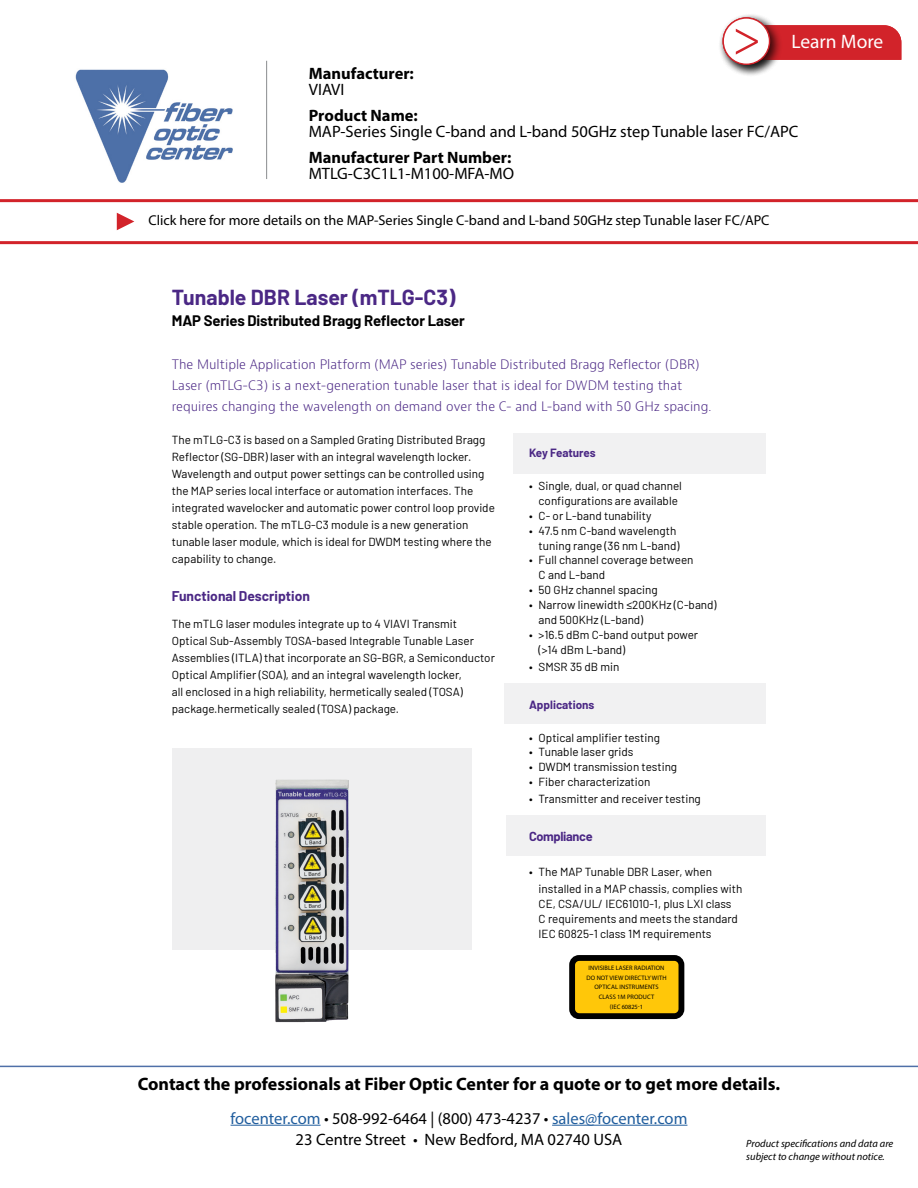
<style>
.page{position:relative;width:918px;height:1188px;background:#fff}
.page>*{position:absolute;margin:0;border:0;box-sizing:border-box;transform-origin:0 0}
.t1{font:51px "Minion Pro";color:#d2232a}
.t2{font:700 21.3px "Barlow";color:#4b2885}
.t3{font:19.5px "Myriad Pro";color:#fff}
.t4{font:700 18px "Myriad Pro";color:#000}
.t5{font:16.5px/16.5px "Myriad Pro";color:#000}
.t6{font:16.5px "Myriad Pro";color:#215e9e}
.t7{font:700 16.5px/16.5px "Myriad Pro";color:#000}
.t8{font:700 14.85px "Barlow";letter-spacing:-.01em;color:#000}
.t9{font:14.25px "Myriad Pro";color:#000}
.t10{font:700 13.8px "Barlow";color:#4b2885}
.t11{font:300 12.75px/21.3px "Bernino Sans";color:#4b2885}
.t12{font:700 12.75px "Barlow";letter-spacing:-.025em;color:#4b2885}
.t13{font:11.7px/17px "Barlow";color:#000}
.t14{font:700 11.7px "Barlow";color:#4b2885}
.t15{font:italic 10.5px "Myriad Pro";color:#000}
.t16{font:6.45px/9.8px "Myriad Pro";letter-spacing:.01em;color:#000;text-align:center}
.s1{font-weight:400}
.s2{font-weight:700}
.s3{color:#000}
</style>
<div class="page">
<hr style="left:231px;top:1125px;width:90px;height:1px;background:#215e9e">
<hr style="left:552px;top:1125px;width:135px;height:1px;background:#215e9e">
<hr style="left:0;top:1066px;width:918px;height:1px;background:#4f70a8">
<img style="left:75px;top:69px;width:158px;height:114px">
<hr style="left:266px;top:61px;width:1px;height:118px;background:#8a8c8e">
<hr style="left:0;top:241px;width:918px;height:3px;background:#d2232a">
<svg style="left:117px;top:213px;width:17px;height:17px"></svg>
<div style="left:783px;top:25px;width:118px;height:35px;background:#d2232a"></div>
<div style="left:718px;top:13px;width:65px;height:64px;background:#000;opacity:.75"></div>
<div style="left:723px;top:18px;width:47px;height:46px;background:#fff;border-radius:50%"></div>
<div style="left:723px;top:17px;width:47px;height:48px;border:1px solid #d2232a;border-radius:50%"></div>
<hr style="left:0;top:199px;width:918px;height:3px;background:#d2232a">
<div style="left:172px;top:749px;width:299px;height:201px;background:#efeff0"></div>
<div style="left:506px;top:815px;width:260px;height:41px;background:#f1f1f2"></div>
<div style="left:505px;top:683px;width:261px;height:41px;background:#f1f1f2"></div>
<div style="left:513px;top:433px;width:253px;height:41px;background:#f1f1f2"></div>
<img style="left:275px;top:779px;width:74px;height:244px">
<div style="left:572px;top:958px;width:109px;height:58px;background:#ffc709;border-radius:7px"></div>
<div style="left:569px;top:955px;width:115px;height:64px;border:6px solid #000;border-radius:7px"></div>
<p class="t1" style="left:733px;top:4px;width:30px">&gt;</p>
<p class="t3" style="left:791px;top:30px;width:93px">Learn More</p>
<p class="t7" style="left:309px;top:64px;width:107px">Manufacturer:<br><span class="s1">VIAVI</span></p>
<p class="t5" style="left:309px;top:107px;width:491px"><span class="s2">Product Name:<br></span>MAP-Series Single C-band and L-band 50GHz step Tunable laser FC/APC</p>
<p class="t7" style="left:309px;top:148px;width:204px">Manufacturer Part Number:</p>
<p class="t5" style="left:309px;top:165px;width:207px">MTLG-C3C1L1-M100-MFA-MO</p>
<p class="t9" style="left:148px;top:212px;width:623px">Click here for more details on the MAP-Series Single C-band and L-band 50GHz step Tunable laser FC/APC</p>
<h2 class="t2" style="left:172px;top:281px;width:285px">Tunable DBR Laser (mTLG-C3)</h2>
<p class="t8" style="left:172px;top:310px;width:294px">MAP Series Distributed Bragg Reflector Laser</p>
<p class="t11" style="left:172px;top:354px;width:541px">The Multiple Application Platform (MAP series) Tunable Distributed Bragg Reflector (DBR)<br>Laser (mTLG-C3) is a next-generation tunable laser that is ideal for DWDM testing that requires changing the wavelength on demand over the C- and L-band with 50 GHz spacing.</p>
<p class="t14" style="left:529px;top:444px;width:68px">Key Features</p>
<p class="t13" style="left:529px;top:477px;width:154px;line-height:14.9px;text-align:center">• Single, dual, or quad channel configurations are available</p>
<p class="t13" style="left:529px;top:506px;width:124px">• C- or L-band tunability</p>
<p class="t13" style="left:529px;top:522px;width:152px;line-height:14.9px;text-align:right">• 47.5 nm C-band wavelength tuning range (36 nm L-band)</p>
<p class="t13" style="left:539px;top:552px;width:156px;line-height:14.9px;text-indent:-10px">• Full channel coverage between<br>C and L-band</p>
<p class="t13" style="left:529px;top:581px;width:130px">• 50 GHz channel spacing</p>
<p class="t13" style="left:539px;top:596px;width:180px;line-height:14.9px;text-indent:-10px">• Narrow linewidth ≤200KHz (C-band) and 500KHz (L-band)</p>
<p class="t13" style="left:539px;top:626px;width:161px;line-height:14.9px;text-indent:-10px">• &gt;16.5 dBm C-band output power (&gt;14 dBm L-band)</p>
<p class="t13" style="left:529px;top:657px;width:92px">• SMSR 35 dB min</p>
<p class="t14" style="left:529px;top:696px;width:67px">Applications</p>
<p class="t13" style="left:529px;top:728px;width:132px">• Optical amplifier testing</p>
<p class="t13" style="left:529px;top:743px;width:106px">• Tunable laser grids</p>
<p class="t13" style="left:529px;top:758px;width:150px">• DWDM transmission testing</p>
<p class="t13" style="left:529px;top:773px;width:123px">• Fiber characterization</p>
<p class="t13" style="left:529px;top:790px;width:173px">• Transmitter and receiver testing</p>
<p class="t12" style="left:529px;top:827px;width:65px">Compliance</p>
<p class="t13" style="left:539px;top:863px;width:205px;text-indent:-10px">• The MAP Tunable DBR Laser, when installed in a MAP chassis, complies with</p>
<p class="t13" style="left:539px;top:896px;width:201px;line-height:14.9px">CE, CSA/UL/ IEC61010-1, plus LXI class<br>C requirements and meets the standard<br>IEC 60825-1 class 1M requirements</p>
<p class="t16" style="left:587px;top:963px;width:81px">INVISIBLE LASER RADIATION<br>DO NOT VIEW DIRECTLY WITH<br>OPTICAL INSTRUMENTS<br>CLASS 1M PRODUCT<br>(IEC 60825-1</p>
<p class="t13" style="left:172px;top:431px;width:325px">The mTLG-C3 is based on a Sampled Grating Distributed Bragg Reflector (SG-DBR) laser with an integral wavelength locker.<br>Wavelength and output power settings can be controlled using the MAP series local interface or automation interfaces. The integrated wavelocker and automatic power control loop provide stable operation. The mTLG-C3 module is a new generation tunable laser module, which is ideal for DWDM testing where the capability to change.</p>
<p class="t10" style="left:172px;top:586px;width:140px">Functional Description</p>
<p class="t13" style="left:172px;top:614px;width:325px">The mTLG laser modules integrate up to 4 VIAVI Transmit Optical Sub-Assembly TOSA-based Integrable Tunable Laser Assemblies (ITLA) that incorporate an SG-BGR, a Semiconductor Optical Amplifier (SOA), and an integral wavelength locker,<br>all enclosed in a high reliability, hermetically sealed (TOSA) package.hermetically sealed (TOSA) package.</p>
<p class="t4" style="left:138px;top:1072px;width:644px">Contact the professionals at Fiber Optic Center for a quote or to get more details.</p>
<p class="t6" style="left:231px;top:1108px;width:458px">focenter.com <span class="s3">• 508-992-6464 | (800) 473-4237 •</span> sales@focenter.com</p>
<p class="t5" style="left:296px;top:1131px;width:328px">23 Centre Street • New Bedford, MA 02740 USA</p>
<p class="t15" style="left:746px;top:1137px;width:149px">Product specifications and data are</p>
<p class="t15" style="left:746px;top:1150px;width:140px">subject to change without notice.</p>
</div>
